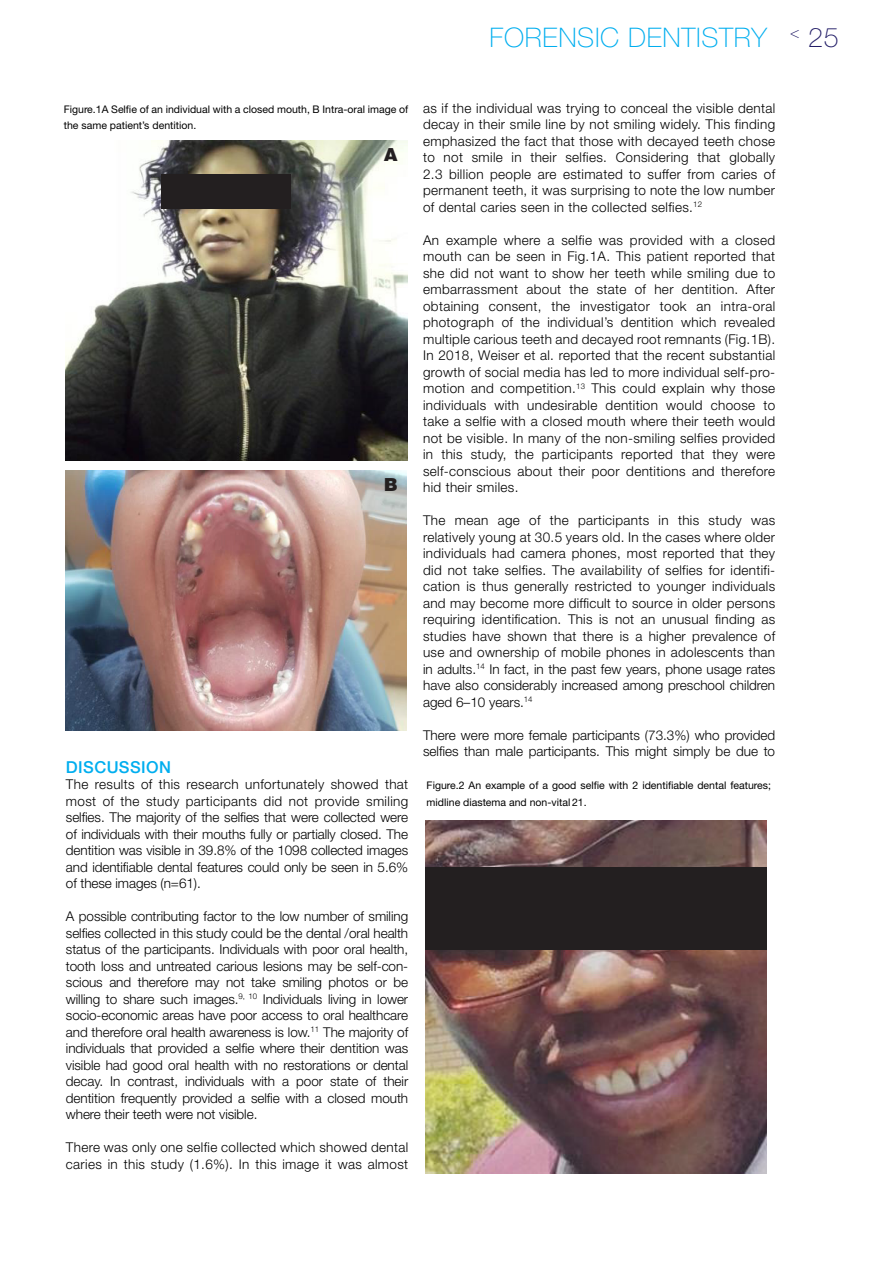
<style>
.page{position:relative;width:893px;height:1263px;background:#fff}
.page>*{position:absolute;margin:0;border:0;box-sizing:border-box;transform-origin:0 0}
.t1{font:100 27px "Helvetica Neue LT Std";letter-spacing:.025em;color:#00aeef}
.t2{font:900 18px "Helvetica";color:#231f20}
.Text_Body_RC_74_4{font:500 16.5px "Helvetica Neue LT Std";letter-spacing:.025em;color:#00aeef}
.Text_Body_RC_74_4-2{font:300 13.5px/16.5px "Helvetica Neue LT Std";color:#000;text-align:justify}
.Text_Body_RC_74_4-3{font:300 13.5px/16.5px "Helvetica Neue LT Std";letter-spacing:.025em;color:#000}
.Text_Body_RC_74_5{font:10.5px/16.5px "Helvetica Neue LT Std";color:#000}
.s1{color:#221d67}
</style>
<div class="page">
<img style="left:425px;top:821px;width:342px;height:352px">
<div style="left:425px;top:867px;width:342px;height:83px;background:#231f20"></div>
<img style="left:65px;top:470px;width:342px;height:261px">
<img style="left:65px;top:140px;width:343px;height:321px">
<div style="left:162px;top:174px;width:129px;height:34px;background:#231f20"></div>
<h1 class="t1" style="left:490px;top:22px;width:351px">FORENSIC DENTISTRY <sup>&lt;</sup> <span class="s1">25</span></h1>
<p class="Text_Body_RC_74_5" style="left:64px;top:101px;width:346px">Figure.1A Selfie of an individual with a closed mouth, B Intra-oral image of the same patient’s dentition.</p>
<p class="t2" style="left:384px;top:143px;width:16px">A</p>
<p class="t2" style="left:384px;top:472px;width:16px">B</p>
<p class="Text_Body_RC_74_4" style="left:66px;top:757px;width:107px">DISCUSSION</p>
<p class="Text_Body_RC_74_4-2" style="left:66px;top:776px;width:344px">The results of this research unfortunately showed that most of the study participants did not provide smiling selfies. The majority of the selfies that were collected were of individuals with their mouths fully or partially closed. The dentition was visible in 39.8% of the 1098 collected images and identifiable dental features could only be seen in 5.6% of these images (n=61).</p>
<p class="Text_Body_RC_74_4-2" style="left:66px;top:908px;width:344px">A possible contributing factor to the low number of smiling selfies collected in this study could be the dental /oral health status of the participants. Individuals with poor oral health, tooth loss and untreated carious lesions may be self-con&shy;scious and therefore may not take smiling photos or be willing to share such images.<sup>9,</sup> <sup>10</sup> Individuals living in lower socio-economic areas have poor access to oral healthcare and therefore oral health awareness is low.<sup>11</sup> The majority of individuals that provided a selfie where their dentition was visible had good oral health with no restorations or dental decay. In contrast, individuals with a poor state of their dentition frequently provided a selfie with a closed mouth where their teeth were not visible.</p>
<p class="Text_Body_RC_74_4-3" style="left:66px;top:1139px;width:344px">There was only one selfie collected which showed dental caries in this study (1.6%). In this image it was almost</p>
<p class="Text_Body_RC_74_4-2" style="left:423px;top:99px;width:354px">as if the individual was trying to conceal the visible dental decay in their smile line by not smiling widely. This finding emphasized the fact that those with decayed teeth chose to not smile in their selfies. Considering that globally 2.3 billion people are estimated to suffer from caries of permanent teeth, it was surprising to note the low number of dental caries seen in the collected selfies.<sup>12</sup></p>
<p class="Text_Body_RC_74_4-2" style="left:423px;top:231px;width:354px">An example where a selfie was provided with a closed mouth can be seen in Fig.1A. This patient reported that she did not want to show her teeth while smiling due to embarrassment about the state of her dentition. After obtaining consent, the investigator took an intra-oral photograph of the individual’s dentition which revealed multiple carious teeth and decayed root remnants (Fig.1B).<br>In 2018, Weiser et al. reported that the recent substantial growth of social media has led to more individual self-pro&shy;motion and competition.<sup>13</sup> This could explain why those individuals with undesirable dentition would choose to take a selfie with a closed mouth where their teeth would not be visible. In many of the non-smiling selfies provided in this study, the participants reported that they were self-conscious about their poor dentitions and therefore hid their smiles.</p>
<p class="Text_Body_RC_74_4-2" style="left:423px;top:512px;width:354px">The mean age of the participants in this study was relatively young at 30.5 years old. In the cases where older individuals had camera phones, most reported that they did not take selfies. The availability of selfies for identifi&shy;cation is thus generally restricted to younger individuals and may become more difficult to source in older persons requiring identification. This is not an unusual finding as studies have shown that there is a higher prevalence of use and ownership of mobile phones in adolescents than in adults.<sup>14</sup> In fact, in the past few years, phone usage rates have also considerably increased among preschool children aged 6–10 years.<sup>14</sup></p>
<p class="Text_Body_RC_74_4-2" style="left:423px;top:726px;width:354px">There were more female participants (73.3%) who provided selfies than male participants. This might simply be due to</p>
<p class="Text_Body_RC_74_5" style="left:427px;top:777px;width:346px">Figure.2 An example of a good selfie with 2 identifiable dental features; midline diastema and non-vital 21.</p>
</div>
